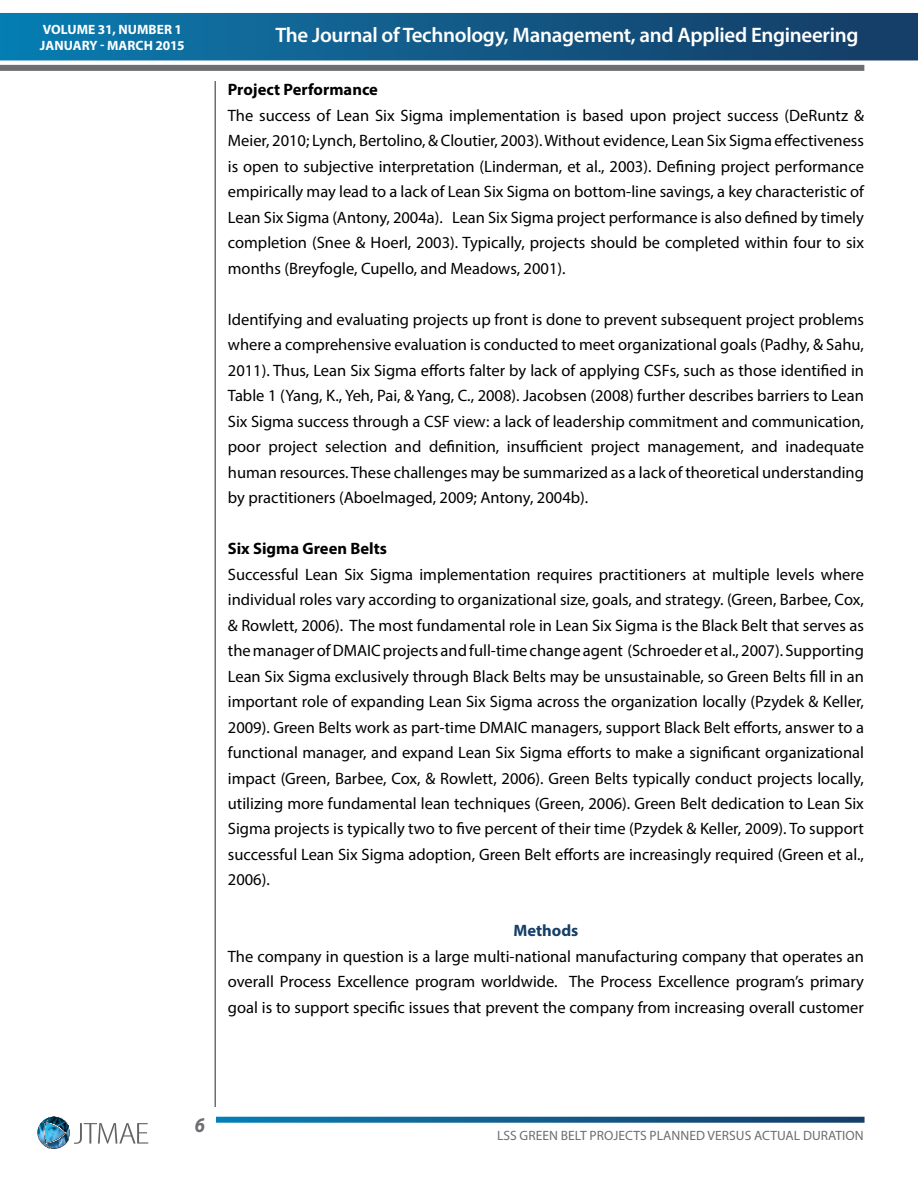
<style>
.page{position:relative;width:918px;height:1188px;background:#fff}
.page>*{position:absolute;margin:0;border:0;box-sizing:border-box;transform-origin:0 0}
.t1{font:600 21px "Myriad Pro";letter-spacing:-.015em;color:#fff}
.t2{font:italic 700 21px "Myriad Pro";color:#6d6e71;scale:.9 1}
.t3{font:16.5px/25.5px "Myriad Pro";color:#000;text-align:justify}
.t4{font:700 16.5px "Myriad Pro";color:#000}
.t5{font:700 16.5px "Myriad Pro";color:#153e68}
.t6{font:13.5px "Myriad Pro";letter-spacing:.005em;color:#6d6e71}
.t7{font:700 13.5px/16.5px "Myriad Pro";letter-spacing:.005em;color:#fff}
</style>
<div class="page">
<div style="left:0;top:65px;width:864px;height:6px;background:#6d6e71"></div>
<svg style="left:216px;top:1117px;width:649px;height:6px;background:#1b6591"></svg>
<svg style="left:0;top:13px;width:918px;height:47px;background:#105a89"></svg>
<hr style="left:214px;top:81px;width:2px;height:1026px;background:#6d6e71">
<svg style="left:38px;top:1117px;width:110px;height:32px"></svg>
<p class="t7" style="left:40px;top:21px;width:146px">Volume 31, Number 1<br>January - March 2015</p>
<p class="t1" style="left:275px;top:21px;width:585px">The Journal of Technology, Management, and Applied Engineering</p>
<p class="t4" style="left:228px;top:79px;width:152px">Project Performance</p>
<p class="t3" style="left:228px;top:102px;width:638px">The success of Lean Six Sigma implementation is based upon project success (DeRuntz &amp; Meier, 2010; Lynch, Bertolino, &amp; Cloutier, 2003). Without evidence, Lean Six Sigma effectiveness is open to subjective interpretation (Linderman, et al., 2003). Defining project performance empirically may lead to a lack of Lean Six Sigma on bottom-line savings, a key characteristic of Lean Six Sigma (Antony, 2004a). Lean Six Sigma project performance is also defined by timely completion (Snee &amp; Hoerl, 2003). Typically, projects should be completed within four to six months (Breyfogle, Cupello, and Meadows, 2001).</p>
<p class="t3" style="left:228px;top:306px;width:638px">Identifying and evaluating projects up front is done to prevent subsequent project problems where a comprehensive evaluation is conducted to meet organizational goals (Padhy, &amp; Sahu, 2011). Thus, Lean Six Sigma efforts falter by lack of applying CSFs, such as those identified in Table 1 (Yang, K., Yeh, Pai, &amp; Yang, C., 2008). Jacobsen (2008) further describes barriers to Lean Six Sigma success through a CSF view: a lack of leadership commitment and communication, poor project selection and definition, insufficient project management, and inadequate human resources. These challenges may be summarized as a lack of theoretical understanding by practitioners (Aboelmaged, 2009; Antony, 2004b).</p>
<p class="t4" style="left:228px;top:538px;width:161px">Six Sigma Green Belts</p>
<p class="t3" style="left:228px;top:561px;width:638px">Successful Lean Six Sigma implementation requires practitioners at multiple levels where individual roles vary according to organizational size, goals, and strategy. (Green, Barbee, Cox, &amp; Rowlett, 2006). The most fundamental role in Lean Six Sigma is the Black Belt that serves as the manager of DMAIC projects and full-time change agent (Schroeder et al., 2007). Supporting Lean Six Sigma exclusively through Black Belts may be unsustainable, so Green Belts fill in an important role of expanding Lean Six Sigma across the organization locally (Pzydek &amp; Keller, 2009). Green Belts work as part-time DMAIC managers, support Black Belt efforts, answer to a functional manager, and expand Lean Six Sigma efforts to make a significant organizational impact (Green, Barbee, Cox, &amp; Rowlett, 2006). Green Belts typically conduct projects locally, utilizing more fundamental lean techniques (Green, 2006). Green Belt dedication to Lean Six Sigma projects is typically two to five percent of their time (Pzydek &amp; Keller, 2009). To support successful Lean Six Sigma adoption, Green Belt efforts are increasingly required (Green et al., 2006).</p>
<p class="t5" style="left:513px;top:920px;width:67px">Methods</p>
<p class="t3" style="left:228px;top:943px;width:638px">The company in question is a large multi-national manufacturing company that operates an overall Process Excellence program worldwide. The Process Excellence program’s primary goal is to support specific issues that prevent the company from increasing overall customer</p>
<p class="t2" style="left:195px;top:1112px;width:13px">6</p>
<p class="t6" style="left:497px;top:1127px;width:368px">LSS Green Belt Projects Planned versus Actual Duration</p>
</div>
